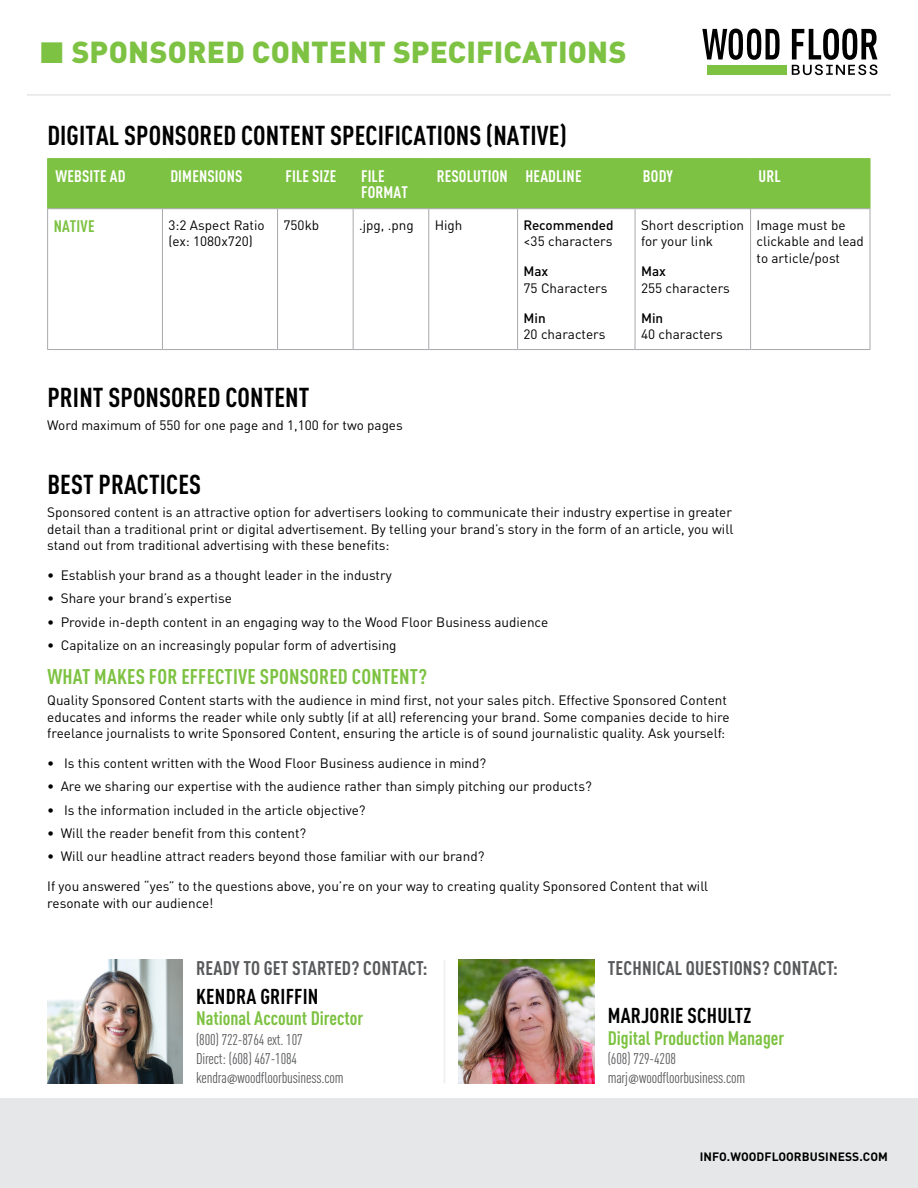
<style>
.page{position:relative;width:918px;height:1188px;background:#fff}
.page>*{position:absolute;margin:0;border:0;box-sizing:border-box;transform-origin:0 0}
.t1{font:900 30px "DIN Pro";letter-spacing:.005em;color:#7dc242}
.t2{font:700 condensed 27px "DIN Pro";letter-spacing:.005em;color:#000}
.t3{font:700 condensed 21.3px "DIN Pro";letter-spacing:.01em;color:#000}
.t4{font:700 condensed 21px "DIN Pro";letter-spacing:.01em;color:#7dc242}
.t5{font:700 condensed 19.5px "DIN Pro";letter-spacing:.01em;color:#58595b}
.t6{font:700 condensed 19.35px "DIN Pro";color:#7dc242}
.t7{font:700 condensed 16.5px/16.5px "DIN Pro";letter-spacing:.01em;color:#fff}
.t8{font:700 condensed 16.5px "DIN Pro";letter-spacing:.01em;color:#7dc242}
.t9{font:condensed 15.45px/19.4px "DIN Pro";letter-spacing:-.01em;color:#58595b}
.t10{font:13.5px/16.5px "DIN Pro";color:#000}
.t11{font:500 13.5px "DIN Pro";color:#000}
.t12{font:700 12px "DIN Pro";letter-spacing:.01em;color:#000}
.s1{font-family:"Scala Sans Pro";font-stretch:normal;font-size:11.55px}
</style>
<div class="page">
<hr style="left:27px;top:94px;width:864px;height:2px;background:#e6e7e8">
<div style="left:48px;top:159px;width:822px;height:49px;background:#7dc242"></div>
<hr style="left:47px;top:208px;width:115px;height:1px;background:#a7a9ac">
<hr style="left:47px;top:209px;width:1px;height:140px;background:#a7a9ac">
<hr style="left:162px;top:208px;width:116px;height:1px;background:#a7a9ac">
<hr style="left:162px;top:209px;width:1px;height:140px;background:#a7a9ac">
<hr style="left:278px;top:208px;width:75px;height:1px;background:#a7a9ac">
<hr style="left:277px;top:209px;width:1px;height:140px;background:#a7a9ac">
<hr style="left:353px;top:208px;width:76px;height:1px;background:#a7a9ac">
<hr style="left:353px;top:209px;width:1px;height:140px;background:#a7a9ac">
<hr style="left:429px;top:208px;width:89px;height:1px;background:#a7a9ac">
<hr style="left:428px;top:209px;width:1px;height:140px;background:#a7a9ac">
<hr style="left:518px;top:208px;width:117px;height:1px;background:#a7a9ac">
<hr style="left:517px;top:209px;width:1px;height:140px;background:#a7a9ac">
<hr style="left:635px;top:208px;width:116px;height:1px;background:#a7a9ac">
<hr style="left:635px;top:209px;width:1px;height:140px;background:#a7a9ac">
<hr style="left:751px;top:208px;width:119px;height:1px;background:#a7a9ac">
<hr style="left:750px;top:209px;width:1px;height:140px;background:#a7a9ac">
<hr style="left:870px;top:209px;width:1px;height:140px;background:#a7a9ac">
<hr style="left:47px;top:349px;width:115px;height:1px;background:#a7a9ac">
<hr style="left:162px;top:349px;width:116px;height:1px;background:#a7a9ac">
<hr style="left:278px;top:349px;width:75px;height:1px;background:#a7a9ac">
<hr style="left:353px;top:349px;width:76px;height:1px;background:#a7a9ac">
<hr style="left:429px;top:349px;width:89px;height:1px;background:#a7a9ac">
<hr style="left:518px;top:349px;width:117px;height:1px;background:#a7a9ac">
<hr style="left:635px;top:349px;width:116px;height:1px;background:#a7a9ac">
<hr style="left:751px;top:349px;width:119px;height:1px;background:#a7a9ac">
<hr style="left:47px;top:159px;width:1px;height:49px;background:#7dc242">
<hr style="left:47px;top:158px;width:115px;height:1px;background:#7dc242">
<hr style="left:162px;top:158px;width:116px;height:1px;background:#7dc242">
<hr style="left:278px;top:158px;width:75px;height:1px;background:#7dc242">
<hr style="left:353px;top:158px;width:76px;height:1px;background:#7dc242">
<hr style="left:429px;top:158px;width:89px;height:1px;background:#7dc242">
<hr style="left:518px;top:158px;width:117px;height:1px;background:#7dc242">
<hr style="left:635px;top:158px;width:116px;height:1px;background:#7dc242">
<hr style="left:750px;top:159px;width:1px;height:49px;background:#7dc242">
<hr style="left:751px;top:158px;width:119px;height:1px;background:#7dc242">
<hr style="left:870px;top:159px;width:1px;height:49px;background:#7dc242">
<div style="left:0;top:1098px;width:918px;height:90px;background:#e6e7e8"></div>
<svg style="left:702px;top:29px;width:78px;height:31px"></svg>
<svg style="left:792px;top:29px;width:86px;height:46px"></svg>
<div style="left:707px;top:65px;width:80px;height:10px;background:#7dc242"></div>
<hr style="left:443px;top:960px;width:2px;height:123px;background:#e6e7e8">
<img style="left:47px;top:960px;width:136px;height:123px">
<img style="left:459px;top:960px;width:135px;height:123px">
<h1 class="t1" style="left:40px;top:27px;width:587px">■ SPONSORED CONTENT SPECIFICATIONS</h1>
<h2 class="t2" style="left:47px;top:115px;width:521px">DIGITAL SPONSORED CONTENT SPECIFICATIONS (NATIVE)</h2>
<p class="t7" style="left:56px;top:166px;width:72px">WEBSITE AD</p>
<p class="t7" style="left:170px;top:166px;width:74px">DIMENSIONS</p>
<p class="t7" style="left:285px;top:166px;width:53px">FILE SIZE</p>
<p class="t7" style="left:361px;top:166px;width:48px">FILE<br>FORMAT</p>
<p class="t7" style="left:437px;top:166px;width:146px">RESOLUTION HEADLINE</p>
<p class="t7" style="left:643px;top:166px;width:32px">BODY</p>
<p class="t7" style="left:759px;top:166px;width:24px">URL</p>
<p class="t8" style="left:54px;top:214px;width:42px">NATIVE</p>
<p class="t10" style="left:168px;top:215px;width:98px">3:2 Aspect Ratio (ex: 1080x720)</p>
<p class="t10" style="left:284px;top:215px;width:37px">750kb</p>
<p class="t10" style="left:359px;top:215px;width:56px">.jpg, .png</p>
<p class="t10" style="left:435px;top:215px;width:29px">High</p>
<p class="t11" style="left:524px;top:214px;width:92px">Recommended</p>
<p class="t10" style="left:641px;top:215px;width:105px">Short description for your link</p>
<p class="t11" style="left:641px;top:260px;width:26px">Max</p>
<p class="t10" style="left:641px;top:278px;width:90px">255 characters</p>
<p class="t11" style="left:641px;top:307px;width:24px">Min</p>
<p class="t10" style="left:641px;top:325px;width:83px">40 characters</p>
<p class="t10" style="left:757px;top:215px;width:109px">Image must be clickable and lead to article/post</p>
<p class="t10" style="left:524px;top:232px;width:90px">&lt;35 characters</p>
<p class="t11" style="left:524px;top:260px;width:26px">Max</p>
<p class="t10" style="left:524px;top:278px;width:85px">75 Characters</p>
<p class="t11" style="left:524px;top:307px;width:24px">Min</p>
<p class="t10" style="left:524px;top:325px;width:83px">20 characters</p>
<h2 class="t2" style="left:47px;top:377px;width:264px">PRINT SPONSORED CONTENT</h2>
<p class="t10" style="left:47px;top:416px;width:357px">Word maximum of 550 for one page and 1,100 for two pages</p>
<h2 class="t2" style="left:47px;top:464px;width:155px">BEST PRACTICES</h2>
<p class="t10" style="left:47px;top:503px;width:688px;text-align:justify">Sponsored content is an attractive option for advertisers looking to communicate their industry expertise in greater detail than a traditional print or digital advertisement. By telling your brand’s story in the form of an article, you will stand out from traditional advertising with these benefits:</p>
<p class="t10" style="left:47px;top:566px;width:346px">• Establish your brand as a thought leader in the industry</p>
<p class="t10" style="left:47px;top:589px;width:186px">• Share your brand’s expertise</p>
<p class="t10" style="left:47px;top:612px;width:502px">• Provide in-depth content in an engaging way to the Wood Floor Business audience</p>
<p class="t10" style="left:47px;top:635px;width:351px">• Capitalize on an increasingly popular form of advertising</p>
<h3 class="t4" style="left:47px;top:661px;width:381px">WHAT MAKES FOR EFFECTIVE SPONSORED CONTENT?</h3>
<p class="t10" style="left:47px;top:691px;width:684px">Quality Sponsored Content starts with the audience in mind first, not your sales pitch. Effective Sponsored Content educates and informs the reader while only subtly (if at all) referencing your brand. Some companies decide to hire freelance journalists to write Sponsored Content, ensuring the article is of sound journalistic quality. Ask yourself:</p>
<p class="t10" style="left:47px;top:754px;width:441px">• Is this content written with the Wood Floor Business audience in mind?</p>
<p class="t10" style="left:47px;top:777px;width:546px">• Are we sharing our expertise with the audience rather than simply pitching our products?</p>
<p class="t10" style="left:47px;top:800px;width:320px">• Is the information included in the article objective?</p>
<p class="t10" style="left:47px;top:824px;width:261px">• Will the reader benefit from this content?</p>
<p class="t10" style="left:47px;top:847px;width:439px">• Will our headline attract readers beyond those familiar with our brand?</p>
<p class="t10" style="left:47px;top:877px;width:663px">If you answered “yes” to the questions above, you’re on your way to creating quality Sponsored Content that will resonate with our audience!</p>
<h3 class="t5" style="left:196px;top:953px;width:233px">READY TO GET STARTED? CONTACT:</h3>
<h3 class="t3" style="left:196px;top:980px;width:124px">KENDRA GRIFFIN</h3>
<h3 class="t6" style="left:196px;top:1004px;width:169px">National Account Director</h3>
<p class="t9" style="left:196px;top:1028px;width:149px">(800) 722-8764 ext. 107<br>Direct: (608) 467-1084 kendra<span class="s1">@</span>woodfloorbusiness.com</p>
<h3 class="t5" style="left:608px;top:953px;width:231px">TECHNICAL QUESTIONS? CONTACT:</h3>
<h3 class="t3" style="left:608px;top:1000px;width:145px">MARJORIE SCHULTZ</h3>
<h3 class="t6" style="left:608px;top:1023px;width:178px">Digital Production Manager</h3>
<p class="t9" style="left:608px;top:1048px;width:139px">(608) 729-4208 marj<span class="s1">@</span>woodfloorbusiness.com</p>
<p class="t12" style="left:700px;top:1147px;width:190px">INFO.WOODFLOORBUSINESS.COM</p>
</div>
